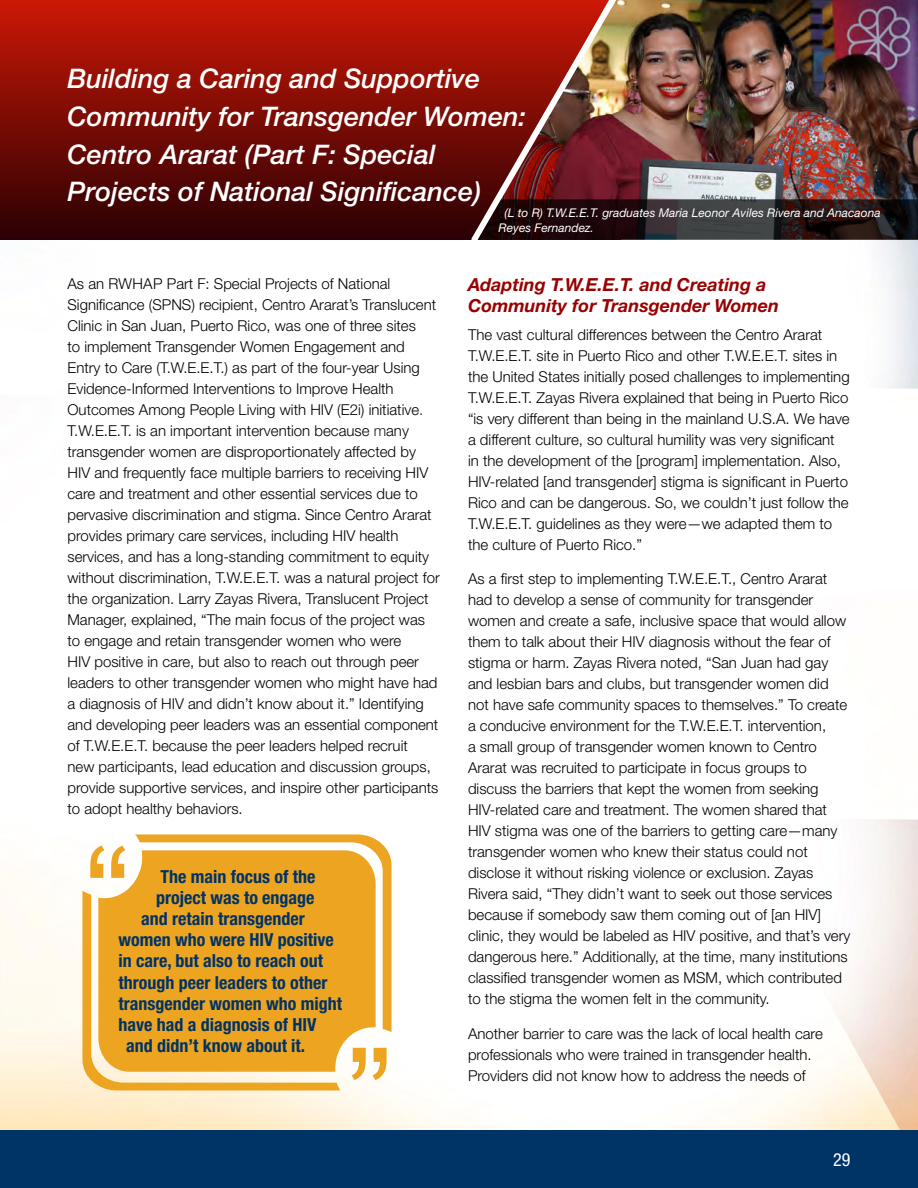
<style>
.page{position:relative;width:918px;height:1188px;background:#fff}
.page>*{position:absolute;margin:0;border:0;box-sizing:border-box;transform-origin:0 0}
.t1{font:italic 500 27px/37.8px "Helvetica Neue LT Std";color:#fff}
.t2{font:700 condensed 18px "Helvetica Neue LT Std";color:#036}
.t3{font:italic 700 18px/21px "Helvetica Neue LT Std";color:#900}
.t4{font:condensed 18px "Helvetica Neue LT Std";color:#fff}
.t5{font:300 15px/21px "Helvetica Neue LT Std";color:#000}
.t6{font:italic 12px/15px "Helvetica Neue LT Std";color:#fff}
.s1{color:#212121}
</style>
<div class="page">
<div style="left:0;top:1130px;width:918px;height:58px;background:#036"></div>
<div style="left:0;top:0;width:621px;height:240px;background:linear-gradient(to bottom,#cc1806,#2b0004)"></div>
<img style="left:465px;top:0;width:453px;height:249px">
<svg style="left:82px;top:834px;width:310px;height:256px;background:#efb142"></svg>
<svg style="left:90px;top:846px;width:35px;height:32px"></svg>
<svg style="left:352px;top:1048px;width:35px;height:32px"></svg>
<h2 class="t1" style="left:67px;top:59px;width:460px">Building a Caring and Supportive Community for Transgender Women:<br>Centro Ararat (Part F: Special Projects of National Significance)</h2>
<p class="t6" style="left:499px;top:205px;width:384px;text-indent:6px">(L to R) T.W.E.E.T. graduates Maria Leonor Aviles Rivera and Anacaona<br>Reyes Fernandez.</p>
<p class="t5" style="left:68px;top:273px;width:374px">As an R W H A P Part F: Special Projects of National Significance (SPNS) recipient, Centro Ararat’s Translucent Clinic in San Juan, Puerto Rico, was one of three sites<br>to implement Transgender Women Engagement and Entry to Care (T.W.E.E.T.) as part of the four-year Using Evidence-Informed Interventions to Improve Health Outcomes Among People Living with HIV (E2i) initiative<span class="s1">.<br></span>T.W.E.E.T. is an important intervention because <span class="s1">m</span>any transgender women are disproportionately affected by HIV and frequently face multiple barriers to receiving HIV care and treatment and other essential services due to pervasive discrimination and stigma. Since Centro Ararat provides primary care services, including HIV health services, and has a long-standing commitment to equity without discrimination, T.W.E.E.T. was a natural project for the organization. Larry Zayas Rivera, Translucent Project Manager, explained, “The main focus of the project was to engage and retain transgender women who were<br>HIV positive in care, but also to reach out through peer leaders to other transgender women who might have had a diagnosis of HIV and didn’t know about it.” Identifying and developing peer leaders was an essential component of T.W.E.E.T. because the peer leaders helped recruit<br>new participants, lead education and discussion groups, provide supportive services, and inspire other participants to adopt healthy behaviors.</p>
<h3 class="t3" style="left:468px;top:274px;width:313px">Adapting T.W.E.E.T. and Creating a<br>Community for Transgender Women</h3>
<p class="t5" style="left:468px;top:324px;width:383px">The vast cultural differences between the Centro Ararat T.W.E.E.T. site in Puerto Rico and other T.W.E.E.T. sites in the United States initially posed challenges to implementing T.W.E.E.T. Zayas Rivera explained that being in Puerto Rico “is very different than being in the mainland U.S.A. We have a different culture, so cultural humility was very significant<br>in the development of the [program] implementation. Also, HIV-related [and transgender] stigma is significant in Puerto Rico and can be dangerous. So, we couldn’t just follow the T.W.E.E.T. guidelines as they were—we adapted them to the culture of Puerto Rico.”</p>
<p class="t5" style="left:468px;top:568px;width:384px">As a first step to implementing T.W.E.E.T., Centro Ararat had to develop a sense of community for transgender women and create a safe, inclusive space that would allow them to talk about their HIV diagnosis without the fear of stigma or harm. Zayas Rivera noted, “San Juan had gay and lesbian bars and clubs, but transgender women did not have safe community spaces to themselves.” To create a conducive environment for the T.W.E.E.T. intervention,<br>a small group of transgender women known to Centro Ararat was recruited to participate in focus groups to discuss the barriers that kept the women from seeking HIV-related care and treatment. The women shared that HIV stigma was one of the barriers to getting care—many transgender women who knew their status could not disclose it without risking violence or exclusion. Zayas Rivera said, “They didn’t want to seek out those services because if somebody saw them coming out of [an HIV] clinic, they would be labeled as HIV positive, and that’s very dangerous here.” Additionally, at the time, many institutions classified transgender women as MSM, which contributed to the stigma the women felt in the community.</p>
<p class="t5" style="left:468px;top:1023px;width:356px">Another barrier to care was the lack of local health care professionals who were trained in transgender health.<br>Providers did not know how to address the needs of</p>
<p class="t2" style="left:161px;top:866px;width:156px">The main focus of the</p>
<p class="t2" style="left:156px;top:887px;width:160px">project was to engage</p>
<p class="t2" style="left:141px;top:908px;width:165px">and retain transgender</p>
<p class="t2" style="left:119px;top:929px;width:217px">women who were HIV positive</p>
<p class="t2" style="left:119px;top:950px;width:206px">in care, but also to reach out</p>
<p class="t2" style="left:119px;top:971px;width:210px">through peer leaders to other</p>
<p class="t2" style="left:119px;top:992px;width:225px">transgender women who might</p>
<p class="t2" style="left:119px;top:1013px;width:199px">have had a diagnosis of HIV</p>
<p class="t2" style="left:126px;top:1034px;width:181px">and didn’t know about it.</p>
<p class="t4" style="left:833px;top:1150px;width:19px">29</p>
</div>
